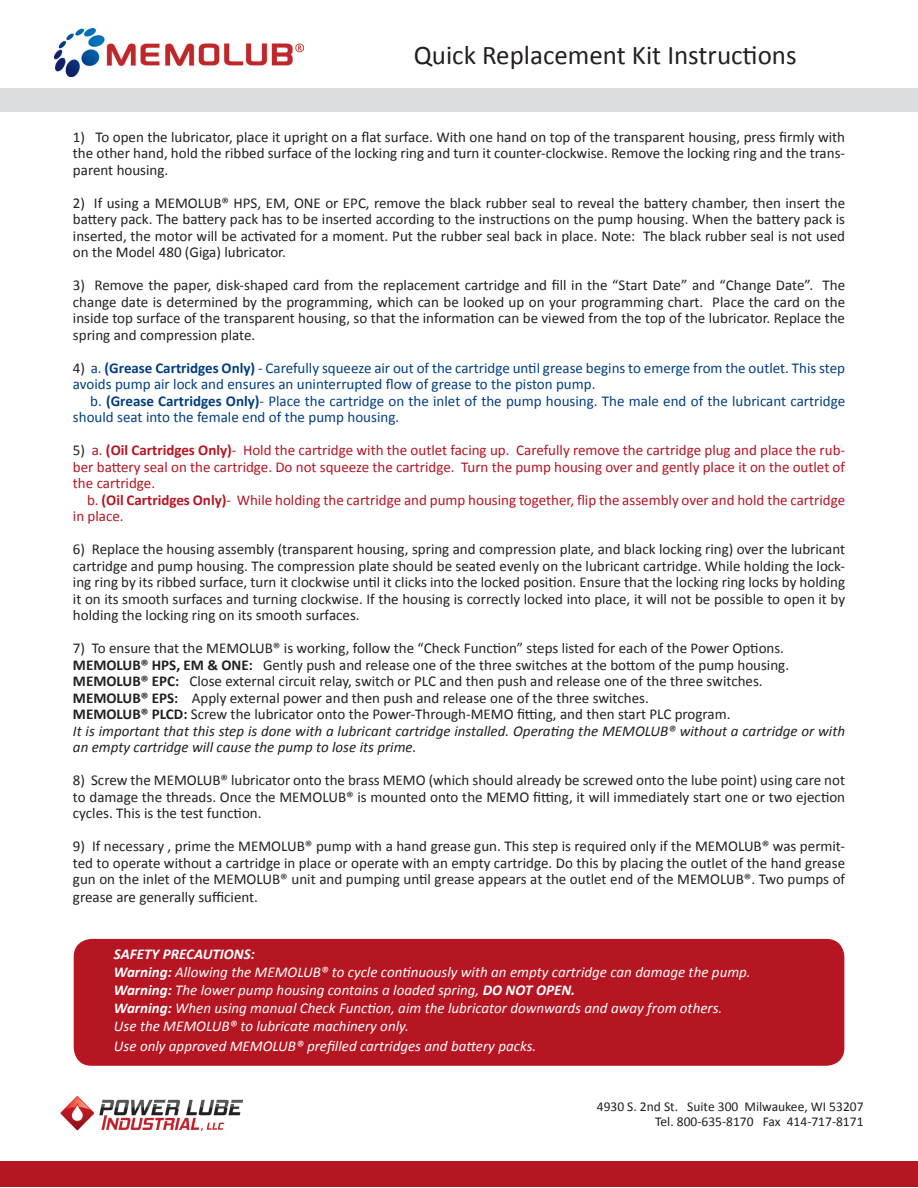
<style>
.page{position:relative;width:918px;height:1188px;background:#fff}
.page>*{position:absolute;margin:0;border:0;box-sizing:border-box;transform-origin:0 0}
.t1{font:27px "Calibri";color:#231f20}
.t2{font:15px/16.5px "Calibri";color:#231f20;text-align:justify}
.t3{font:15px/16.5px "Calibri";color:#b61522;text-align:justify}
.t4{font:italic 15px/18px "Calibri";color:#fff}
.t5{font:15px/16.5px "Calibri";color:#013e82}
.t6{font:13.5px/15px "Calibri";color:#231f20;text-align:right}
.s1{color:#231f20}
.s2{font-weight:700}
.s3{font-style:italic}
</style>
<div class="page">
<div style="left:0;top:88px;width:918px;height:24px;background:#dcdddf"></div>
<img style="left:55px;top:29px;width:249px;height:47px">
<div style="left:0;top:1161px;width:918px;height:25px;background:#b61522"></div>
<img style="left:60px;top:1097px;width:183px;height:34px">
<div style="left:74px;top:939px;width:770px;height:127px;background:#b61522;border-radius:18px"></div>
<h1 class="t1" style="left:414px;top:38px;width:384px">Quick Replacement Kit Instructions</h1>
<p class="t2" style="left:73px;top:129px;width:774px">1) To open the lubricator, place it upright on a flat surface. With one hand on top of the transparent housing, press firmly with the other hand, hold the ribbed surface of the locking ring and turn it counter-clockwise. Remove the locking ring and the trans&shy;parent housing.</p>
<p class="t2" style="left:73px;top:195px;width:774px">2) If using a MEMOLUB® HPS, EM, ONE or EPC, remove the black rubber seal to reveal the battery chamber, then insert the battery pack. The battery pack has to be inserted according to the instructions on the pump housing. When the battery pack is inserted, the motor will be activated for a moment. Put the rubber seal back in place. Note: The black rubber seal is not used on the Model 480 (Giga) lubricator.</p>
<p class="t2" style="left:73px;top:277px;width:774px">3) Remove the paper, disk-shaped card from the replacement cartridge and fill in the “Start Date” and “Change Date”. The change date is determined by the programming, which can be looked up on your programming chart. Place the card on the inside top surface of the transparent housing, so that the information can be viewed from the top of the lubricator. Replace the spring and compression plate.</p>
<p class="t5" style="left:73px;top:360px;width:774px"><span class="s1">4)</span> a. <span class="s2">(Grease Cartridges Only)</span> - Carefully squeeze air out of the cartridge until grease begins to emerge from the outlet. This step avoids pump air lock and ensures an uninterrupted flow of grease to the piston pump.</p>
<p class="t5" style="left:73px;top:393px;width:774px;text-indent:17px">b. <span class="s2">(Grease Cartridges Only)</span>- Place the cartridge on the inlet of the pump housing. The male end of the lubricant cartridge should seat into the female end of the pump housing.</p>
<p class="t3" style="left:73px;top:442px;width:774px"><span class="s1">5)</span> a. <span class="s2">(Oil Cartridges Only)</span>- Hold the cartridge with the outlet facing up. Carefully remove the cartridge plug and place the rub&shy;ber battery seal on the cartridge. Do not squeeze the cartridge. Turn the pump housing over and gently place it on the outlet of the cartridge.</p>
<p class="t3" style="left:73px;top:492px;width:774px;text-indent:14px">b. <span class="s2">(Oil Cartridges Only)</span>- While holding the cartridge and pump housing together, flip the assembly over and hold the cartridge in place.</p>
<p class="t2" style="left:73px;top:541px;width:774px">6) Replace the housing assembly (transparent housing, spring and compression plate, and black locking ring) over the lubricant cartridge and pump housing. The compression plate should be seated evenly on the lubricant cartridge. While holding the lock&shy;ing ring by its ribbed surface, turn it clockwise until it clicks into the locked position. Ensure that the locking ring locks by holding it on its smooth surfaces and turning clockwise. If the housing is correctly locked into place, it will not be possible to open it by holding the locking ring on its smooth surfaces.</p>
<p class="t2" style="left:73px;top:640px;width:774px;text-align:left">7) To ensure that the MEMOLUB® is working, follow the “Check Function” steps listed for each of the Power Options.<br><span class="s2">MEMOLUB® HPS, EM &amp; ONE:</span> Gently push and release one of the three switches at the bottom of the pump housing.<br><span class="s2">MEMOLUB® EPC:</span> Close external circuit relay, switch or PLC and then push and release one of the three switches.<br><span class="s2">MEMOLUB® EPS:</span> Apply external power and then push and release one of the three switches.<br><span class="s2">MEMOLUB® PLCD:</span> Screw the lubricator onto the Power-Through-MEMO fitting, and then start PLC program.<br><span class="s3">It is important that this step is done with a lubricant cartridge installed. Operating the MEMOLUB® without a cartridge or with an empty cartridge will cause the pump to lose its prime.</span></p>
<p class="t2" style="left:73px;top:772px;width:774px">8) Screw the MEMOLUB® lubricator onto the brass MEMO (which should already be screwed onto the lube point) using care not to damage the threads. Once the MEMOLUB® is mounted onto the MEMO fitting, it will immediately start one or two ejection cycles. This is the test function.</p>
<p class="t2" style="left:73px;top:838px;width:774px">9) If necessary , prime the MEMOLUB® pump with a hand grease gun. This step is required only if the MEMOLUB® was permit&shy;ted to operate without a cartridge in place or operate with an empty cartridge. Do this by placing the outlet of the hand grease gun on the inlet of the MEMOLUB® unit and pumping until grease appears at the outlet end of the MEMOLUB®. Two pumps of</p>
<p class="t2" style="left:73px;top:889px;width:187px">grease are generally sufficient.</p>
<p class="t4" style="left:114px;top:945px;width:638px"><span class="s2">SAFETY PRECAUTIONS:<br>Warning:</span> Allowing the MEMOLUB® to cycle continuously with an empty cartridge can damage the pump.<br><span class="s2">Warning:</span> The lower pump housing contains a loaded spring, <span class="s2">DO NOT OPEN.<br>Warning:</span> When using manual Check Function, aim the lubricator downwards and away from others.<br>Use the MEMOLUB® to lubricate machinery only.</p>
<p class="t4" style="left:114px;top:1036px;width:424px">Use only approved MEMOLUB® prefilled cartridges and battery packs.</p>
<p class="t6" style="left:597px;top:1099px;width:268px">4930 S. 2nd St. Suite 300 Milwaukee, WI 53207<br>Tel. 800-635-8170 Fax 414-717-8171</p>
</div>
